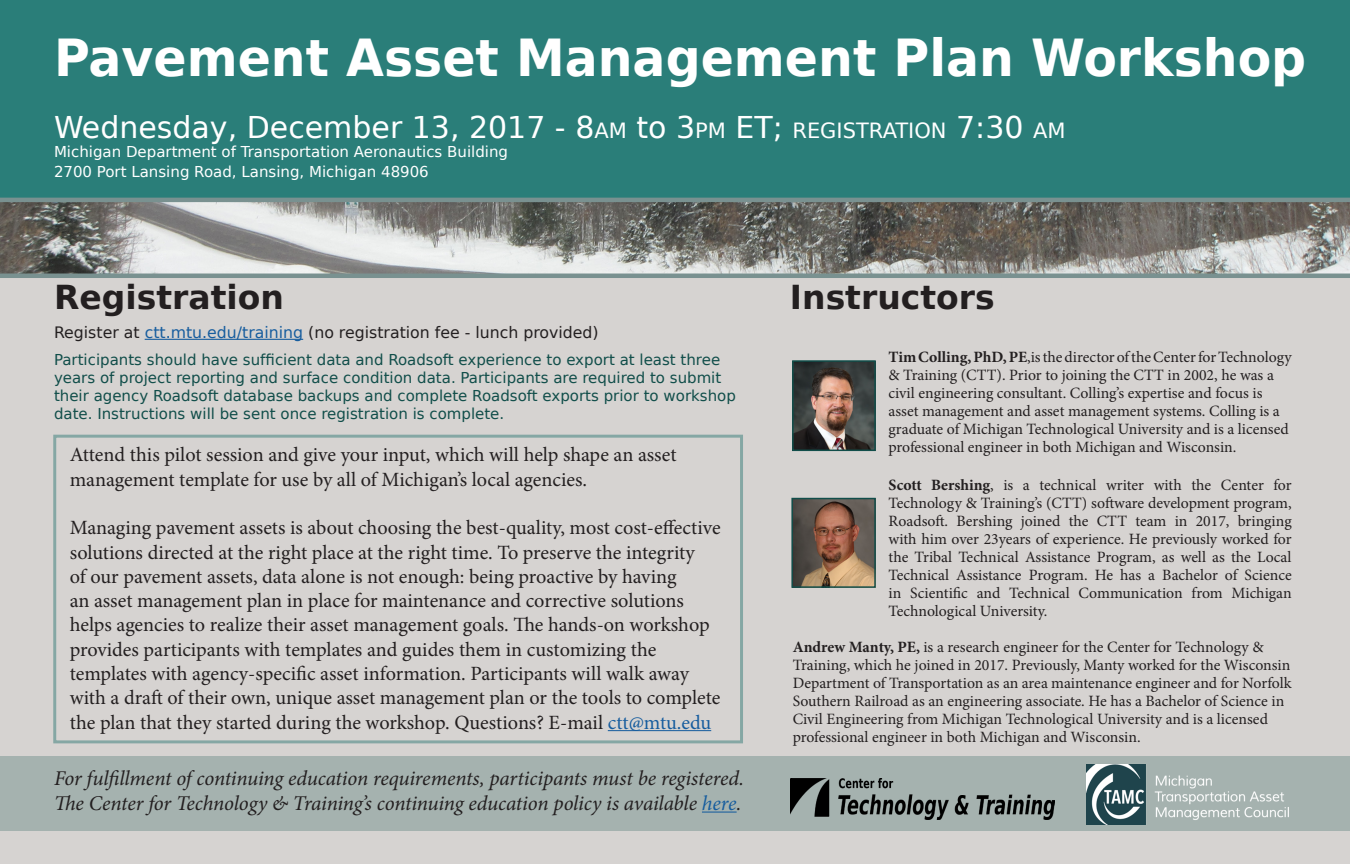
<style>
.page{position:relative;width:1350px;height:864px;background:#fff}
.page>*{position:absolute;margin:0;border:0;box-sizing:border-box;transform-origin:0 0}
.t1{font:700 51px "Bitstream Vera Sans";color:#fff;scale:.96 1}
.t2{font:700 33px "Bitstream Vera Sans";color:#231f20}
.t3{font:30px "Bitstream Vera Sans";color:#fff}
.t4{font:italic 21px/25.2px "Minion Pro";letter-spacing:-.01em;color:#231f20}
.Paragraph_Style_1{font:20.25px "Minion Pro";letter-spacing:-.005em;color:#231f20}
.Paragraph_Style_1-2{font:15.75px/18px "Minion Pro";color:#231f20;text-align:justify}
.t5{font:15.75px "Bitstream Vera Sans";color:#231f20}
.t6{font:15px/18px "Bitstream Vera Sans";color:#114e4a}
.t7{font:15px "Bitstream Vera Sans";color:#fff}
.s1{font-size:21px}
.s2{font-style:inherit}
.s3{color:#175d9e}
.s4{font-weight:700}
</style>
<div class="page">
<div style="left:0;top:278px;width:1350px;height:586px;background:#d6d3d1"></div>
<div style="left:0;top:0;width:1350px;height:230px;background:#2a7e79"></div>
<div style="left:0;top:757px;width:1350px;height:74px;background:#a5b2af"></div>
<hr style="left:702px;top:812px;width:35px;height:1px;background:#175d9e">
<img style="left:1086px;top:764px;width:203px;height:60px">
<img style="left:791px;top:778px;width:263px;height:41px">
<hr style="left:608px;top:730px;width:103px;height:1px;background:#175d9e">
<hr style="left:145px;top:339px;width:158px;height:1px;background:#175d9e">
<img style="left:0;top:202px;width:1350px;height:72px">
<hr style="left:0;top:198px;width:1350px;height:4px;background:#799190">
<hr style="left:0;top:274px;width:1350px;height:4px;background:#799190">
<img style="left:795px;top:363px;width:78px;height:85px">
<div style="left:792px;top:360px;width:84px;height:91px;border:2px solid #114e4a"></div>
<img style="left:794px;top:501px;width:79px;height:84px">
<div style="left:791px;top:498px;width:85px;height:90px;border:2px solid #114e4a"></div>
<p class="t1" style="left:54px;top:29px;width:1306px">Pavement Asset Management Plan Workshop</p>
<p class="t3" style="left:54px;top:110px;width:1013px">Wednesday, December 13, 2017 - 8<span class="s1">AM</span> to 3<span class="s1">PM</span> <span class="s2">ET;</span> <span class="s1">REGISTRATION</span> <span class="s2">7:30</span> <span class="s1">AM</span></p>
<p class="t7" style="left:54px;top:143px;width:456px">Michigan Department of Transportation Aeronautics Building</p>
<p class="t7" style="left:54px;top:163px;width:376px">2700 Port Lansing Road, Lansing, Michigan 48906</p>
<p class="t2" style="left:54px;top:278px;width:231px">Registration</p>
<p class="t5" style="left:54px;top:323px;width:546px">Register at <span class="s3">ctt.mtu.edu/training</span> (no registration fee - lunch provided)</p>
<p class="t6" style="left:54px;top:350px;width:683px">Participants should have sufficient data and Roadsoft experience to export at least three years of project reporting and surface condition data. Participants are required to submit their agency Roadsoft database backups and complete Roadsoft exports prior to workshop date. Instructions will be sent once registration is complete.</p>
<p class="Paragraph_Style_1-2" style="left:889px;top:348px;width:405px"><span class="s4">Tim Colling, PhD, PE</span>,is the director of the Center for Technology</p>
<p class="t2" style="left:790px;top:278px;width:206px">Instructors</p>
<p class="Paragraph_Style_1-2" style="left:889px;top:366px;width:387px">&amp; Training (CTT). Prior to joining the CTT in 2002, he was a</p>
<p class="Paragraph_Style_1-2" style="left:889px;top:384px;width:375px">civil engineering consultant. Colling’s expertise and focus is</p>
<p class="Paragraph_Style_1-2" style="left:889px;top:402px;width:393px">asset management and asset management systems. Colling is a</p>
<p class="Paragraph_Style_1-2" style="left:889px;top:420px;width:402px">graduate of Michigan Technological University and is a licensed</p>
<p class="Paragraph_Style_1-2" style="left:889px;top:438px;width:349px">professional engineer in both Michigan and Wisconsin.</p>
<p class="Paragraph_Style_1-2" style="left:889px;top:476px;width:405px"><span class="s4">Scott Bershing</span>, is a technical writer with the Center for Technology &amp; Training’s (CTT) software development program, Roadsoft. Bershing joined the CTT team in 2017, bringing with him over 23years of experience. He previously worked for the Tribal Technical Assistance Program, as well as the Local Technical Assistance Program. He has a Bachelor of Science in Scientific and Technical Communication from Michigan Technological University.</p>
<p class="Paragraph_Style_1-2" style="left:793px;top:638px;width:472px"><span class="s4">Andrew Manty, PE,</span> is a research engineer for the Center for Technology &amp;</p>
<p class="Paragraph_Style_1-2" style="left:793px;top:656px;width:499px">Training, which he joined in 2017. Previously, Manty worked for the Wisconsin</p>
<p class="Paragraph_Style_1-2" style="left:793px;top:674px;width:500px">Department of Transportation as an area maintenance engineer and for Norfolk</p>
<p class="Paragraph_Style_1-2" style="left:793px;top:692px;width:493px">Southern Railroad as an engineering associate. He has a Bachelor of Science in</p>
<p class="Paragraph_Style_1-2" style="left:793px;top:710px;width:477px">Civil Engineering from Michigan Technological University and is a licensed</p>
<p class="Paragraph_Style_1-2" style="left:793px;top:728px;width:349px">professional engineer in both Michigan and Wisconsin.</p>
<p class="Paragraph_Style_1" style="left:70px;top:441px;width:608px">Attend this pilot session and give your input, which will help shape an asset</p>
<p class="Paragraph_Style_1" style="left:70px;top:466px;width:519px">management template for use by all of Michigan’s local agencies.</p>
<p class="Paragraph_Style_1" style="left:70px;top:514px;width:652px">Managing pavement assets is about choosing the best-quality, most cost-effective</p>
<p class="Paragraph_Style_1" style="left:70px;top:538px;width:627px">solutions directed at the right place at the right time. To preserve the integrity</p>
<p class="Paragraph_Style_1" style="left:70px;top:563px;width:608px">of our pavement assets, data alone is not enough: being proactive by having</p>
<p class="Paragraph_Style_1" style="left:70px;top:587px;width:616px">an asset management plan in place for maintenance and corrective solutions</p>
<p class="Paragraph_Style_1" style="left:70px;top:611px;width:641px">helps agencies to realize their asset management goals. The hands-on workshop</p>
<p class="Paragraph_Style_1" style="left:70px;top:636px;width:588px">provides participants with templates and guides them in customizing the</p>
<p class="Paragraph_Style_1" style="left:70px;top:660px;width:621px">templates with agency-specific asset information. Participants will walk away</p>
<p class="Paragraph_Style_1" style="left:70px;top:684px;width:652px">with a draft of their own, unique asset management plan or the tools to complete</p>
<p class="Paragraph_Style_1" style="left:70px;top:709px;width:643px">the plan that they started during the workshop. Questions? E-mail <span class="s3">ctt@mtu.edu</span></p>
<p class="t4" style="left:54px;top:765px;width:691px">For fulfillment of continuing education requirements, participants must be registered.<br>The Center for Technology &amp; Training’s continuing education policy is available <span class="s3">here</span>.</p>
</div>
